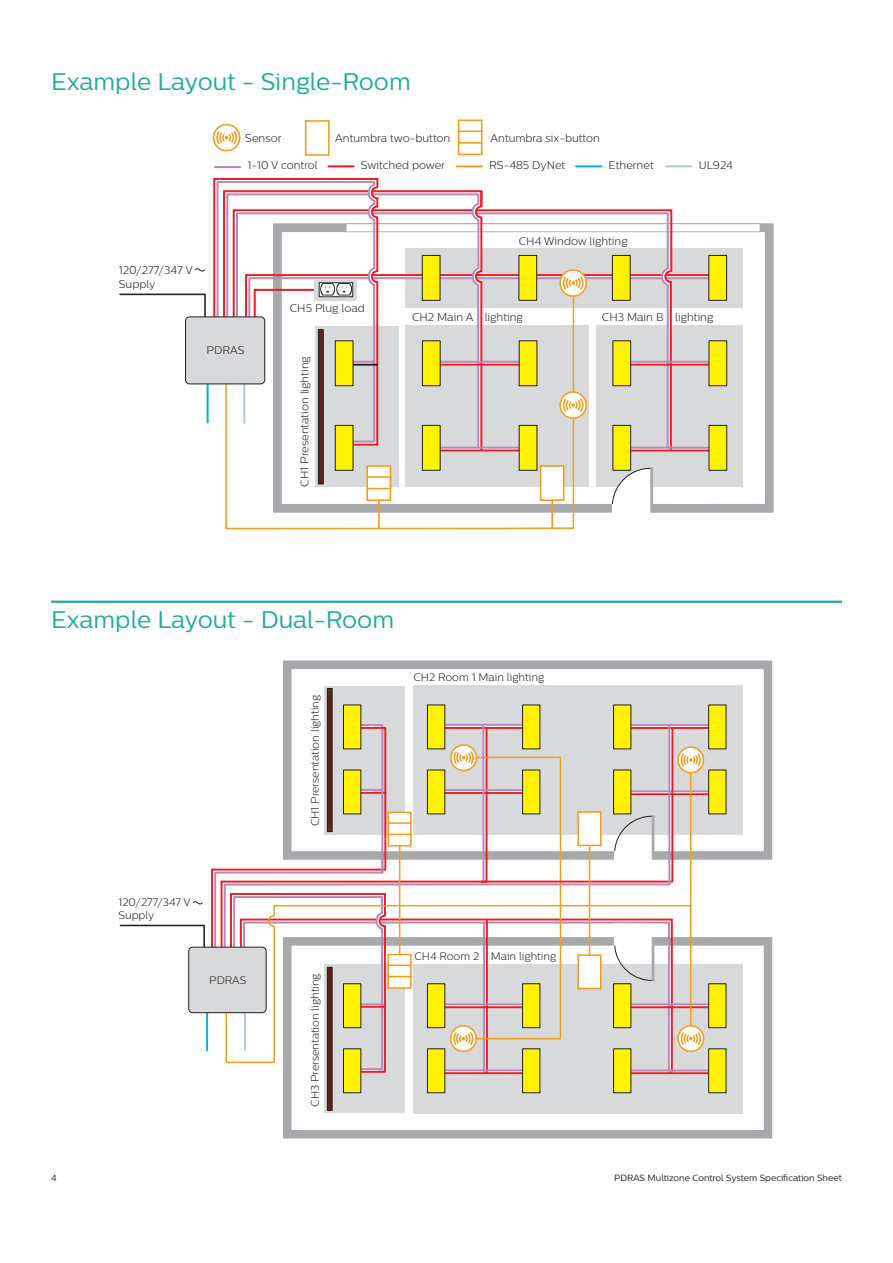
<style>
.page{position:relative;width:893px;height:1263px;background:#fff}
.page>*{position:absolute;margin:0;border:0;box-sizing:border-box;transform-origin:0 0}
.Top-Page_Header__16p{font:24px "Centrale Sans";color:#1cad9c}
.Mid-Page_Header__16p{font:24px "Centrale Sans";color:#1cad9c}
.t1{font:300 11.1px/13.4px "Centrale Sans";color:#231f20}
.t2{font:300 10.8px/13px "Centrale Sans";color:#231f20}
.Footers{font:9px "Centrale Sans";color:#231f20}
</style>
<div class="page">
<svg style="left:575px;top:223px;width:199px;height:290px"></svg>
<hr style="left:673px;top:501px;width:32px;height:2px;background:#fff">
<svg style="left:214px;top:125px;width:26px;height:26px"></svg>
<div style="left:213px;top:124px;width:27px;height:27px;border:2px solid #f89c1c;border-radius:50%"></div>
<svg style="left:216px;top:130px;width:22px;height:16px"></svg>
<div style="left:305px;top:120px;width:25px;height:36px;border:2px solid #f89c1c"></div>
<div style="left:458px;top:120px;width:25px;height:35px;border:2px solid #f89c1c"></div>
<svg style="left:459px;top:131px;width:23px;height:1px"></svg>
<hr style="left:459px;top:142px;width:23px;height:2px;background:#f89c1c">
<hr style="left:328px;top:165px;width:26px;height:2px;background:#ee1d23">
<hr style="left:457px;top:165px;width:25px;height:2px;background:#f89c1c">
<hr style="left:576px;top:165px;width:25px;height:2px;background:#00aeef">
<hr style="left:666px;top:165px;width:25px;height:2px;background:#adc6e6">
<svg style="left:225px;top:452px;width:350px;height:78px"></svg>
<hr style="left:215px;top:166px;width:25px;height:2px;background:#b887bc">
<div style="left:612px;top:503px;width:39px;height:11px;background:#fff"></div>
<svg style="left:611px;top:467px;width:43px;height:38px"></svg>
<hr style="left:650px;top:468px;width:3px;height:45px;background:#a8a9ad">
<div style="left:709px;top:425px;width:18px;height:45px;background:#fff101"></div>
<div style="left:709px;top:425px;width:18px;height:46px;border:1px solid #231f20"></div>
<div style="left:613px;top:425px;width:18px;height:45px;background:#fff101"></div>
<div style="left:612px;top:425px;width:19px;height:46px;border:1px solid #231f20"></div>
<div style="left:519px;top:425px;width:18px;height:45px;background:#fff101"></div>
<div style="left:519px;top:425px;width:18px;height:46px;border:1px solid #231f20"></div>
<div style="left:422px;top:425px;width:18px;height:45px;background:#fff101"></div>
<div style="left:422px;top:425px;width:19px;height:46px;border:1px solid #231f20"></div>
<div style="left:335px;top:425px;width:18px;height:45px;background:#fff101"></div>
<div style="left:335px;top:425px;width:18px;height:46px;border:1px solid #231f20"></div>
<svg style="left:119px;top:178px;width:641px;height:274px"></svg>
<hr style="left:51px;top:601px;width:791px;height:2px;background:#1cad9c">
<svg style="left:283px;top:937px;width:489px;height:201px"></svg>
<div style="left:327px;top:967px;width:5px;height:143px;background:#612520"></div>
<div style="left:327px;top:967px;width:5px;height:144px;border:1px solid #231f20"></div>
<hr style="left:674px;top:1127px;width:31px;height:2px;background:#fff">
<div style="left:310px;top:1109px;width:11px;height:17px;background:#fff"></div>
<div style="left:613px;top:1049px;width:18px;height:44px;background:#fff101"></div>
<div style="left:613px;top:1048px;width:18px;height:45px;border:1px solid #231f20"></div>
<div style="left:343px;top:1049px;width:18px;height:44px;background:#fff101"></div>
<div style="left:343px;top:1048px;width:18px;height:45px;border:1px solid #231f20"></div>
<svg style="left:283px;top:660px;width:489px;height:200px;fill:#d8d9db"></svg>
<div style="left:327px;top:688px;width:5px;height:144px;background:#612520"></div>
<div style="left:327px;top:688px;width:5px;height:144px;border:1px solid #231f20"></div>
<div style="left:709px;top:705px;width:17px;height:44px;background:#fff101"></div>
<div style="left:613px;top:705px;width:18px;height:44px;background:#fff101"></div>
<div style="left:613px;top:705px;width:18px;height:44px;border:1px solid #231f20"></div>
<div style="left:709px;top:770px;width:17px;height:44px;background:#fff101"></div>
<div style="left:523px;top:705px;width:17px;height:44px;background:#fff101"></div>
<div style="left:522px;top:705px;width:18px;height:44px;border:1px solid #231f20"></div>
<div style="left:427px;top:705px;width:18px;height:44px;background:#fff101"></div>
<div style="left:427px;top:705px;width:18px;height:44px;border:1px solid #231f20"></div>
<div style="left:343px;top:705px;width:18px;height:44px;background:#fff101"></div>
<div style="left:343px;top:705px;width:18px;height:44px;border:1px solid #231f20"></div>
<svg style="left:119px;top:723px;width:591px;height:351px"></svg>
<div style="left:189px;top:947px;width:77px;height:66px;background:#d8d9db;border-radius:4px"></div>
<div style="left:188px;top:947px;width:79px;height:66px;border:1px solid #231f20;border-radius:4px"></div>
<hr style="left:668px;top:725px;width:2px;height:159px;background:#b887bc">
<div style="left:523px;top:984px;width:17px;height:44px;background:#fff101"></div>
<div style="left:522px;top:983px;width:18px;height:45px;border:1px solid #231f20"></div>
<div style="left:427px;top:984px;width:18px;height:44px;background:#fff101"></div>
<div style="left:427px;top:983px;width:18px;height:45px;border:1px solid #231f20"></div>
<div style="left:709px;top:984px;width:17px;height:44px;background:#fff101"></div>
<div style="left:708px;top:983px;width:18px;height:45px;border:1px solid #231f20"></div>
<div style="left:613px;top:984px;width:18px;height:44px;background:#fff101"></div>
<div style="left:613px;top:983px;width:18px;height:45px;border:1px solid #231f20"></div>
<div style="left:523px;top:1049px;width:17px;height:44px;background:#fff101"></div>
<div style="left:522px;top:1048px;width:18px;height:45px;border:1px solid #231f20"></div>
<div style="left:427px;top:1049px;width:18px;height:44px;background:#fff101"></div>
<div style="left:427px;top:1048px;width:18px;height:45px;border:1px solid #231f20"></div>
<div style="left:709px;top:1049px;width:17px;height:44px;background:#fff101"></div>
<div style="left:708px;top:1048px;width:18px;height:45px;border:1px solid #231f20"></div>
<p class="Top-Page_Header__16p" style="left:51px;top:68px;width:361px">Example Layout - Single-Room</p>
<p class="t1" style="left:245px;top:131px;width:38px">Sensor</p>
<p class="t1" style="left:335px;top:131px;width:117px">Antumbra two-button</p>
<p class="t1" style="left:491px;top:131px;width:111px">Antumbra six-button</p>
<p class="t1" style="left:247px;top:158px;width:72px">1-10 V control</p>
<p class="t1" style="left:361px;top:158px;width:85px">Switched power</p>
<p class="t1" style="left:489px;top:158px;width:78px">RS-485 DyNet</p>
<p class="t1" style="left:609px;top:158px;width:47px">Ethernet</p>
<p class="t1" style="left:699px;top:158px;width:35px">UL924</p>
<p class="t1" style="left:119px;top:264px;width:75px">120/277/347 V<br>Supply</p>
<p class="t1" style="left:207px;top:343px;width:39px">PDRAS</p>
<p class="t1" style="left:290px;top:301px;width:77px">CH5 Plug load</p>
<p class="t1" style="left:298px;top:487px;width:132px;rotate:-90deg">CH1 Presentation lighting</p>
<p class="t1" style="left:519px;top:234px;width:111px">CH4 Window lighting</p>
<p class="t1" style="left:412px;top:310px;width:112px">CH2 Main A lighting</p>
<p class="t1" style="left:602px;top:310px;width:113px">CH3 Main B lighting</p>
<p class="Mid-Page_Header__16p" style="left:51px;top:606px;width:345px">Example Layout - Dual-Room</p>
<p class="t2" style="left:308px;top:826px;width:133px;rotate:-90deg">CH1 Prersentation lighting</p>
<p class="t2" style="left:413px;top:671px;width:132px">CH2 Room 1 Main lighting</p>
<p class="t2" style="left:119px;top:896px;width:74px">120/277/347 V<br>Supply</p>
<p class="t2" style="left:209px;top:973px;width:38px">PDRAS</p>
<p class="t2" style="left:308px;top:1107px;width:135px;rotate:-90deg">CH3 Prersentation lighting</p>
<p class="t2" style="left:415px;top:950px;width:143px">CH4 Room 2 Main lighting</p>
<p class="Footers" style="left:51px;top:1173px;width:7px">4</p>
<p class="Footers" style="left:614px;top:1173px;width:229px">PDRAS Multizone Control System Specification Sheet</p>
</div>
